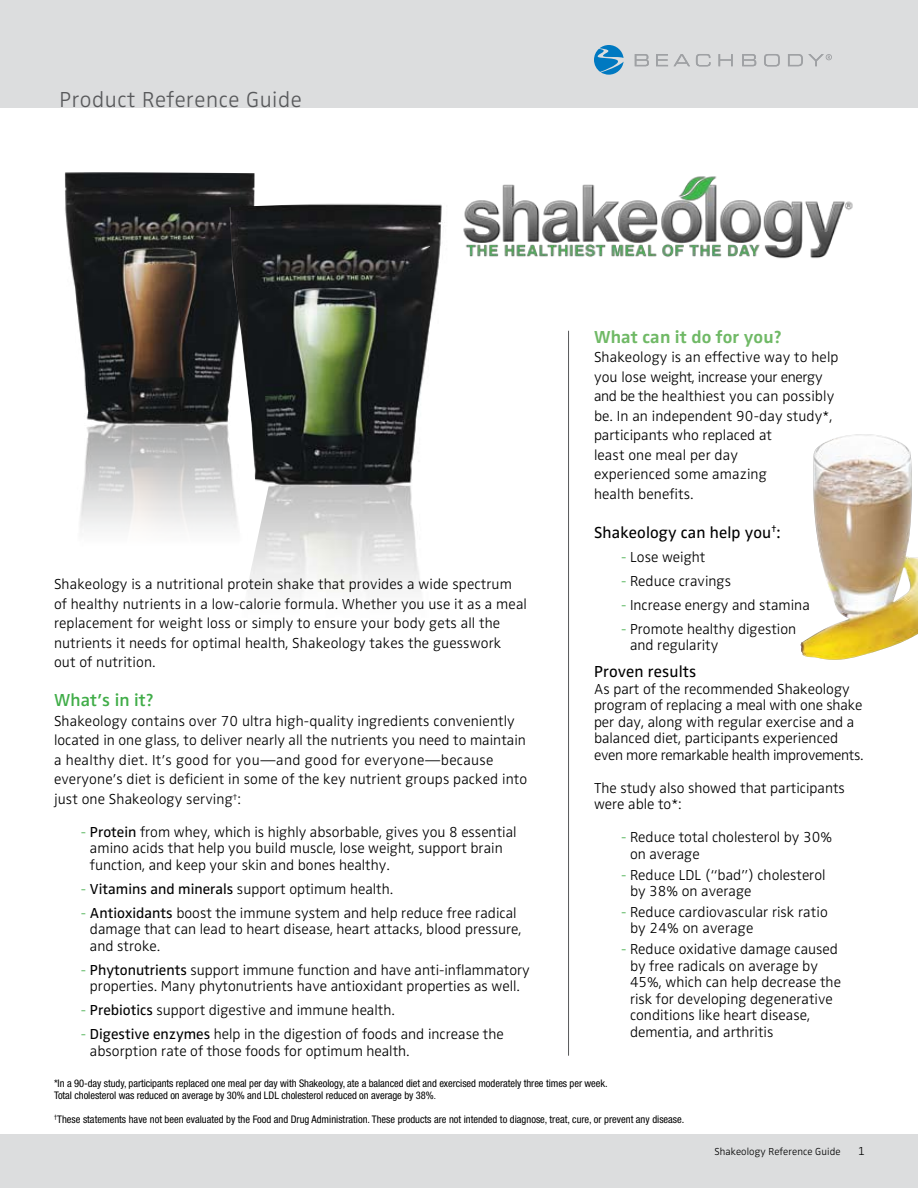
<style>
.page{position:relative;width:918px;height:1188px;background:#fff}
.page>*{position:absolute;margin:0;border:0;box-sizing:border-box;transform-origin:0 0}
.t1{font:300 22.5px "Zwo";letter-spacing:.025em;color:#58595b}
.t2{font:700 18px "Zwo";letter-spacing:.01em;color:#70b966}
.t3{font:600 18px "Zwo";letter-spacing:.01em;color:#41ad49}
.t4{font:16.5px "Zwo";letter-spacing:.01em;color:#000}
.t5{font:300 15px/16.5px "Zwo";color:#000}
.t6{font:300 12px "Zwo";color:#000}
.t7{font:condensed 10.5px/12px "Helvetica Neue";letter-spacing:-.005em;color:#000}
.t8{font:300 10.5px "Zwo";letter-spacing:.01em;color:#000}
.s1{color:#41ad49}
.s2{font-family:"Zwo Regular LF";font-weight:400}
.s3{font-weight:400}
.s4{font-size:9px}
</style>
<div class="page">
<div style="left:0;top:1134px;width:918px;height:54px;background:#dcddde"></div>
<div style="left:0;top:0;width:918px;height:107px;background:#dcddde"></div>
<svg style="left:635px;top:54px;width:14px;height:12px"></svg>
<svg style="left:656px;top:54px;width:12px;height:12px"></svg>
<svg style="left:674px;top:54px;width:16px;height:12px"></svg>
<svg style="left:696px;top:54px;width:15px;height:12px"></svg>
<svg style="left:719px;top:54px;width:14px;height:12px"></svg>
<svg style="left:742px;top:54px;width:14px;height:12px"></svg>
<svg style="left:764px;top:54px;width:16px;height:12px"></svg>
<svg style="left:594px;top:45px;width:30px;height:30px"></svg>
<svg style="left:788px;top:54px;width:44px;height:12px"></svg>
<hr style="left:568px;top:331px;width:1px;height:725px;background:#58595b">
<img style="left:800px;top:434px;width:118px;height:226px">
<img style="left:64px;top:172px;width:190px;height:357px">
<img style="left:230px;top:197px;width:215px;height:399px">
<img style="left:463px;top:176px;width:390px;height:83px">
<h1 class="t1" style="left:59px;top:87px;width:244px">Product Reference Guide</h1>
<p class="t2" style="left:594px;top:326px;width:189px">What can it do for you?</p>
<p class="t5" style="left:594px;top:348px;width:246px;line-height:19.5px">Shakeology is an effective way to help you lose weight, increase your energy and be the healthiest you can possibly be. In an independent 90-day study*, participants who replaced at<br>least one meal per day<br>experienced some amazing<br>health benefits.</p>
<p class="t4" style="left:594px;top:523px;width:188px">Shakeology can help you<sup>†</sup>:</p>
<p class="t5" style="left:621px;top:549px;width:86px"><span class="s1">-</span> Lose weight</p>
<p class="t5" style="left:621px;top:573px;width:112px"><span class="s1">-</span> Reduce cravings</p>
<p class="t5" style="left:621px;top:597px;width:190px"><span class="s1">-</span> Increase energy and stamina</p>
<p class="t5" style="left:630px;top:621px;width:168px;text-indent:-9px"><span class="s1">-</span> Promote healthy digestion and regularity</p>
<p class="t4" style="left:594px;top:662px;width:104px">Proven results</p>
<p class="t5" style="left:594px;top:681px;width:271px">As part of the recommended Shakeology program of replacing a meal with one shake per day, along with regular exercise and a balanced diet, participants experienced even more remarkable health improvements.</p>
<p class="t5" style="left:594px;top:780px;width:252px">The study also showed that participants were able to*:</p>
<p class="t5" style="left:630px;top:829px;width:204px;text-indent:-9px"><span class="s1">-</span> Reduce total cholesterol by 30% on average</p>
<p class="t5" style="left:630px;top:866px;width:197px;text-indent:-9px"><span class="s1">-</span> Reduce LDL (“bad”) cholesterol by 38% on average</p>
<p class="t5" style="left:630px;top:904px;width:199px;text-indent:-9px"><span class="s1">-</span> Reduce cardiovascular risk ratio by 24% on average</p>
<p class="t5" style="left:630px;top:941px;width:212px;text-indent:-9px"><span class="s1">-</span> Reduce oxidative damage caused by free radicals on average by<br>45%, which can help decrease the risk for developing degenerative conditions like heart disease, dementia, and arthritis</p>
<p class="t5" style="left:54px;top:574px;width:475px;line-height:19.5px">Shakeology is a nutritional protein shake that provides a wide spectrum of healthy nutrients in a low-calorie formula. Whether you use it as a meal replacement for weight loss or simply to ensure your body gets all the nutrients it needs for optimal health, Shakeology takes the guesswork<br>out of nutrition.</p>
<p class="t3" style="left:54px;top:690px;width:101px">What’s in it?</p>
<p class="t5" style="left:54px;top:711px;width:475px;line-height:19.5px">Shakeology contains over 70 ultra high-quality ingredients conveniently located in one glass, to deliver nearly all the nutrients you need to maintain a healthy diet. It’s good for you—and good for everyone—because everyone’s diet is deficient in some of the key nutrient groups packed into just one Shakeology serving<sup>†</sup>:</p>
<p class="t5" style="left:90px;top:823px;width:428px;text-indent:-9px"><span class="s1">-</span> <span class="s2">Protein</span> from whey, which is highly absorbable, gives you 8 essential amino acids that help you build muscle, lose weight, support brain function, and keep your skin and bones healthy.</p>
<p class="t5" style="left:81px;top:880px;width:314px"><span class="s1">-</span> <span class="s2">Vitamins and minerals</span> support optimum health.</p>
<p class="t5" style="left:90px;top:904px;width:433px;text-indent:-9px"><span class="s1">-</span> <span class="s3">Antioxidants</span> boost the immune system and help reduce free radical damage that can lead to heart disease, heart attacks, blood pressure, and stroke.</p>
<p class="t5" style="left:81px;top:961px;width:450px;text-align:center"><span class="s1">-</span> <span class="s3">Phytonutrients</span> support immune function and have anti-inflammatory properties. Many phytonutrients have antioxidant properties as well.</p>
<p class="t5" style="left:81px;top:1002px;width:315px"><span class="s1">-</span> <span class="s3">Prebiotics</span> support digestive and immune health.</p>
<p class="t5" style="left:90px;top:1026px;width:415px;text-indent:-9px"><span class="s1">-</span> <span class="s3">Digestive enzymes</span> help in the digestion of foods and increase the absorption rate of those foods for optimum health.</p>
<p class="t7" style="left:54px;top:1077px;width:555px">*In a 90-day study, participants replaced one meal per day with Shakeology, ate a balanced diet and exercised moderately three times per week.<br>Total cholesterol was reduced on average by 30% and LDL cholesterol reduced on average by 38%<span class="s4">.</span></p>
<p class="t7" style="left:54px;top:1113px;width:632px"><sup>†</sup>These statements have not been evaluated by the Food and Drug Administration. These products are not intended to diagnose, treat, cure, or prevent any disease.</p>
<p class="t8" style="left:714px;top:1146px;width:128px">Shakeology Reference Guide</p>
<p class="t6" style="left:858px;top:1144px;width:8px">1</p>
</div>
